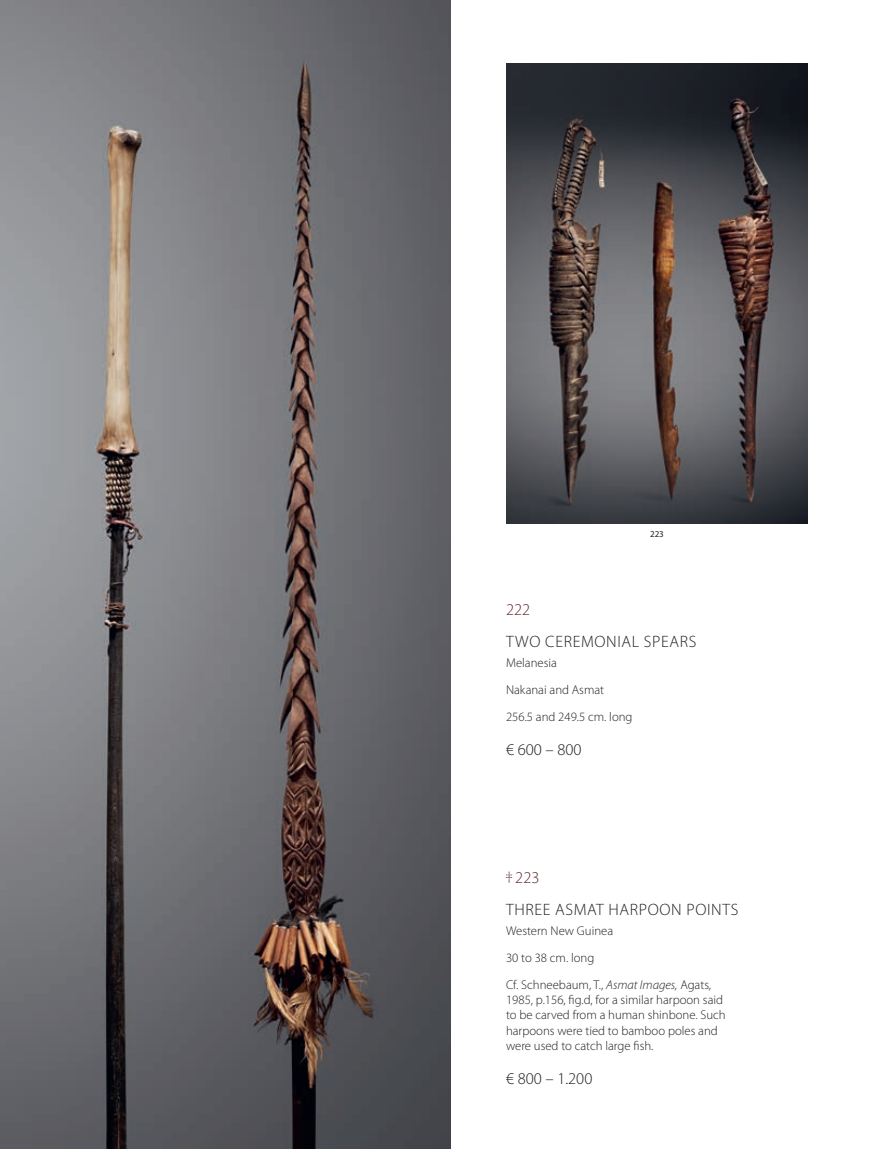
<style>
.page{position:relative;width:893px;height:1149px;background:#fff}
.page>*{position:absolute;margin:0;border:0;box-sizing:border-box;transform-origin:0 0}
.t1{font:300 16.5px "Myriad Pro";letter-spacing:.04em;color:#231f20}
.t2{font:300 16.5px "Myriad Pro";color:#60262b}
.t3{font:300 12.75px/27px "Myriad Pro";color:#231f20}
.t4{font:9px "Myriad Pro";color:#231f20}
.s1{font-style:italic}
</style>
<div class="page">
<svg style="left:506px;top:871px;width:6px;height:11px"></svg>
<img style="left:0;top:0;width:451px;height:1148px">
<img style="left:506px;top:64px;width:302px;height:459px">
<p class="t4" style="left:650px;top:528px;width:15px">223</p>
<p class="t2" style="left:506px;top:599px;width:26px">222</p>
<p class="t1" style="left:506px;top:632px;width:192px">TWO CEREMONIAL SPEARS</p>
<p class="t3" style="left:506px;top:649px;width:128px">Melanesia<br>Nakanai and Asmat<br>256.5 and 249.5 cm. long</p>
<p class="t1" style="left:506px;top:740px;width:77px">€ 600 – 800</p>
<p class="t2" style="left:515px;top:867px;width:26px">223</p>
<p class="t1" style="left:506px;top:900px;width:234px">THREE ASMAT HARPOON POINTS</p>
<p class="t3" style="left:506px;top:916px;width:207px">Western New Guinea<br>30 to 38 cm. long<br>Cf. Schneebaum, T., <span class="s1">Asmat Images,</span> Agats,</p>
<p class="t3" style="left:506px;top:992px;width:221px;line-height:15.3px">1985, p.156, fig.d, for a similar harpoon said to be carved from a human shinbone. Such harpoons were tied to bamboo poles and were used to catch large fish.</p>
<p class="t1" style="left:506px;top:1069px;width:88px">€ 800 – 1.200</p>
</div>
